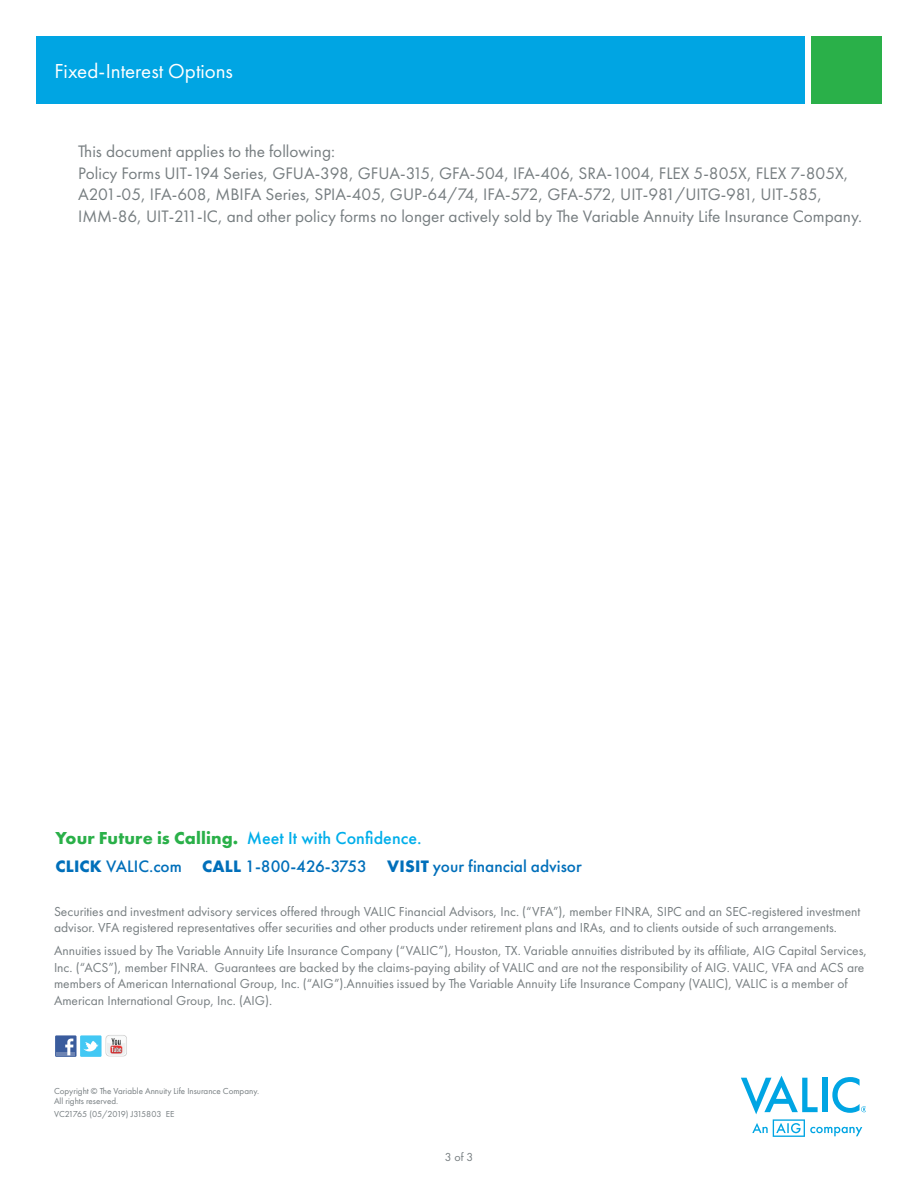
<style>
.page{position:relative;width:918px;height:1188px;background:#fff}
.page>*{position:absolute;margin:0;border:0;box-sizing:border-box;transform-origin:0 0}
.FPT_Folio_2nd_page{font:21px "Futura PT";color:#fff}
.FPT_FutureFIT__12_11{font:500 18px "Futura PT";letter-spacing:.005em;color:#00aeea}
.FPT_Body_Gray_11_14{font:17.25px/21.8px "Futura PT";color:#767d80}
.FPT_CLICK_CALL_11_5{font:500 17.25px "Futura PT";color:#006fba}
.FPT_Disclosures{font:13.5px/16.5px "Futura PT";color:#767d80}
.FPT_Page_numbers_8_1{font:12px "Futura PT";color:#767d80}
.FPT_Version_Date{font:9px "Futura PT";color:#767d80}
.s1{font-weight:700;color:#2ab049}
.s2{font-weight:700}
</style>
<div class="page">
<svg style="left:741px;top:1076px;width:125px;height:61px"></svg>
<div style="left:80px;top:1035px;width:22px;height:22px;background:#42c8f4"></div>
<svg style="left:83px;top:1041px;width:16px;height:11px"></svg>
<div style="left:55px;top:1035px;width:22px;height:22px;background:#3a5c9d"></div>
<hr style="left:57px;top:1052px;width:18px;height:3px;background:#6d84b3">
<svg style="left:65px;top:1039px;width:8px;height:16px"></svg>
<div style="left:106px;top:1035px;width:21px;height:21px;background:#e5e5e5;border-radius:4px"></div>
<div style="left:106px;top:1036px;width:20px;height:20px;background:#f5f7f7;border-radius:4px"></div>
<div style="left:107px;top:1036px;width:19px;height:19px;background:#edf0f0;border-radius:3px"></div>
<svg style="left:107px;top:1036px;width:19px;height:18px"></svg>
<div style="left:812px;top:36px;width:70px;height:68px;background:#2ab049"></div>
<div style="left:36px;top:36px;width:769px;height:68px;background:#00a5e3"></div>
<p class="FPT_Folio_2nd_page" style="left:55px;top:58px;width:180px">Fixed-Interest Options</p>
<p class="FPT_Body_Gray_11_14" style="left:78px;top:140px;width:785px">This document applies to the following:<br>Policy Forms UIT-194 Series, GFUA-398, GFUA-315, GFA-504, IFA-406, SRA-1004, FLEX 5-805X, FLEX 7-805X, A201-05, IFA-608, MBIFA Series, SPIA-405, GUP-64/74, IFA-572, GFA-572, UIT-981/UITG-981, UIT-585, IMM-86, UIT-211-IC, and other policy forms no longer actively sold by The Variable Annuity Life Insurance Company.</p>
<p class="FPT_FutureFIT__12_11" style="left:56px;top:828px;width:368px"><span class="s1">Your Future is Calling.</span> Meet It with Confidence.</p>
<p class="FPT_CLICK_CALL_11_5" style="left:55px;top:855px;width:528px"><span class="s2">CLICK</span> VALIC.com <span class="s2">CALL</span> 1-800-426-3753 <span class="s2">VISIT</span> your financial advisor</p>
<p class="FPT_Disclosures" style="left:54px;top:903px;width:808px">Securities and investment advisory services offered through VALIC Financial Advisors, Inc. (“VFA”), member FINRA, SIPC and an SEC-registered investment advisor. VFA registered representatives offer securities and other products under retirement plans and IRAs, and to clients outside of such arrangements.</p>
<p class="FPT_Disclosures" style="left:54px;top:943px;width:815px">Annuities issued by The Variable Annuity Life Insurance Company (“VALIC”), Houston, TX. Variable annuities distributed by its affiliate, AIG Capital Services, Inc. (“ACS”), member FINRA. Guarantees are backed by the claims-paying ability of VALIC and are not the responsibility of AIG. VALIC, VFA and ACS are members of American International Group, Inc. (“AIG”).Annuities issued by The Variable Annuity Life Insurance Company (VALIC), VALIC is a member of American International Group, Inc. (AIG).</p>
<p class="FPT_Version_Date" style="left:54px;top:1085px;width:207px">Copyright © The Variable Annuity Life Insurance Company.</p>
<p class="FPT_Version_Date" style="left:54px;top:1096px;width:66px">All rights reserved.</p>
<p class="FPT_Version_Date" style="left:54px;top:1108px;width:122px">VC21765 (05/2019) J315803 EE</p>
<p class="FPT_Page_numbers_8_1" style="left:445px;top:1150px;width:30px">3 of 3</p>
</div>
